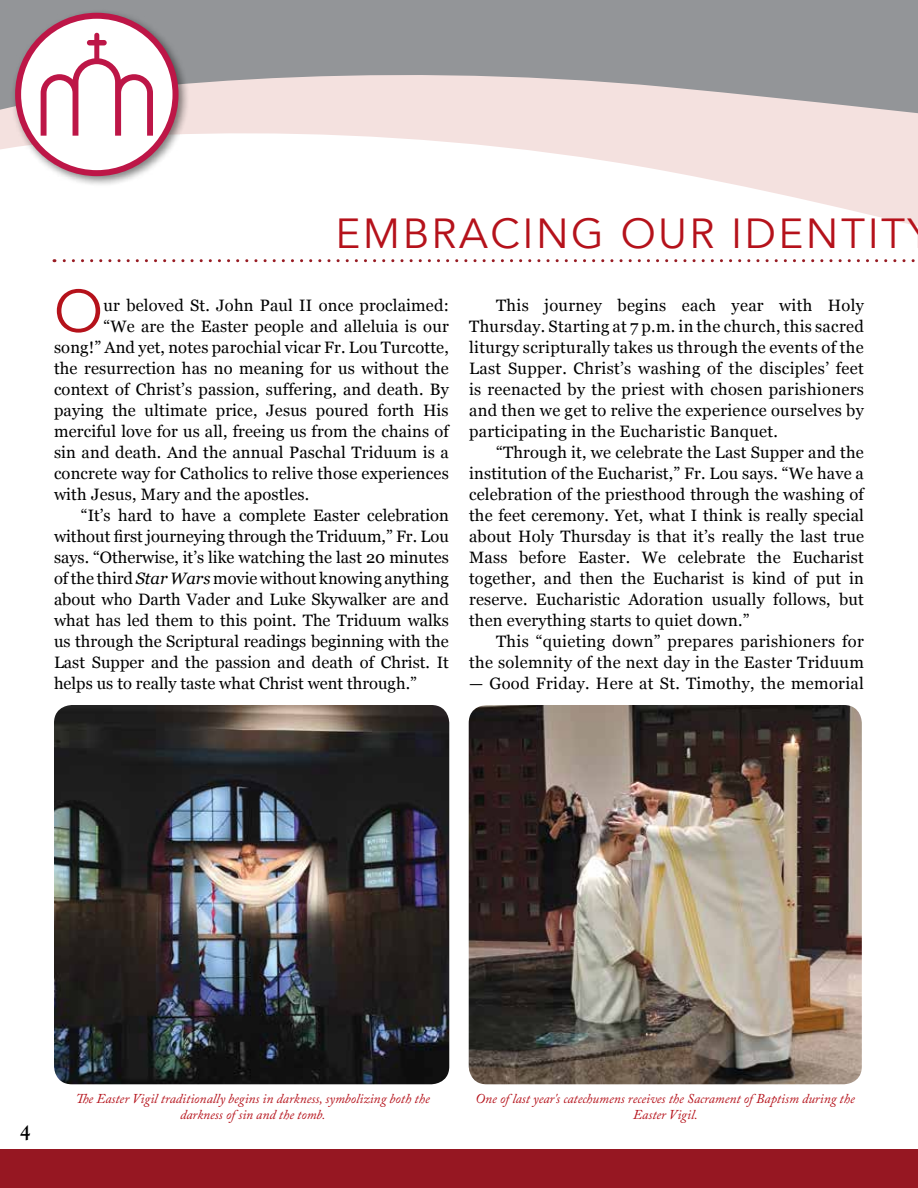
<style>
.page{position:relative;width:918px;height:1188px;background:#fff}
.page>*{position:absolute;margin:0;border:0;box-sizing:border-box;transform-origin:0 0}
.t1{font:58.8px "Avenir";color:#b5121b}
.t2{font:42px "Avenir";letter-spacing:.06em;color:#b5121b}
.t3{font:700 21px "Goudy Old Style T";color:#000}
.t4{font:16.5px/21px "Georgia";letter-spacing:.01em;color:#000;text-align:justify}
.t5{font:italic 13.5px/16.5px "Adobe Caslon Pro";color:#b5121b;text-align:center}
.s1{font-style:italic}
</style>
<div class="page">
<svg style="left:52px;top:153px;width:866px;height:110px"></svg>
<svg style="left:0;top:0;width:918px;height:153px;background:#bdb7b8"></svg>
<div style="left:10px;top:8px;width:180px;height:180px;background:#000;opacity:.5"></div>
<svg style="left:18px;top:16px;width:158px;height:157px"></svg>
<div style="left:15px;top:13px;width:164px;height:163px;border:6px solid #bd1647;border-radius:50%"></div>
<svg style="left:41px;top:33px;width:112px;height:103px"></svg>
<div style="left:0;top:1149px;width:918px;height:39px;background:#961722"></div>
<svg style="left:54px;top:259px;width:864px;height:3px"></svg>
<img style="left:469px;top:705px;width:393px;height:379px">
<img style="left:54px;top:705px;width:395px;height:379px">
<h2 class="t2" style="left:335px;top:209px;width:572px">EMBRACING OUR IDENTIT</h2>
<h1 class="t1" style="left:54px;top:276px;width:50px">O</h1>
<p class="t4" style="left:104px;top:294px;width:347px">ur beloved St. John Paul II once proclaimed:</p>
<p class="t4" style="left:104px;top:315px;width:347px">“We are the Easter people and alleluia is our</p>
<p class="t4" style="left:54px;top:336px;width:396px">song!” And yet, notes parochial vicar Fr. Lou Turcotte,</p>
<p class="t4" style="left:54px;top:357px;width:396px">the resurrection has no meaning for us without the</p>
<p class="t4" style="left:54px;top:378px;width:396px">context of Christ’s passion, suffering, and death. By</p>
<p class="t4" style="left:54px;top:399px;width:396px">paying the ultimate price, Jesus poured forth His</p>
<p class="t4" style="left:54px;top:420px;width:396px">merciful love for us all, freeing us from the chains of</p>
<p class="t4" style="left:54px;top:441px;width:396px">sin and death. And the annual Paschal Triduum is a</p>
<p class="t4" style="left:54px;top:462px;width:396px">concrete way for Catholics to relive those experiences</p>
<p class="t4" style="left:54px;top:483px;width:257px">with Jesus, Mary and the apostles.</p>
<p class="t4" style="left:81px;top:504px;width:369px">“It’s hard to have a complete Easter celebration</p>
<p class="t4" style="left:54px;top:525px;width:396px">without first journeying through the Triduum,” Fr. Lou</p>
<p class="t4" style="left:54px;top:546px;width:396px">says. “Otherwise, it’s like watching the last 20 minutes</p>
<p class="t4" style="left:54px;top:567px;width:396px">of the third <span class="s1">Star Wars</span> movie without knowing anything</p>
<p class="t4" style="left:54px;top:588px;width:396px">about who Darth Vader and Luke Skywalker are and</p>
<p class="t4" style="left:54px;top:609px;width:396px">what has led them to this point. The Triduum walks</p>
<p class="t4" style="left:54px;top:630px;width:396px">us through the Scriptural readings beginning with the</p>
<p class="t4" style="left:54px;top:651px;width:396px">Last Supper and the passion and death of Christ. It</p>
<p class="t4" style="left:54px;top:672px;width:364px">helps us to really taste what Christ went through.”</p>
<p class="t4" style="left:469px;top:294px;width:396px;text-indent:27px">This journey begins each year with Holy Thursday. Starting at 7 p.m. in the church, this sacred liturgy scripturally takes us through the events of the Last Supper. Christ’s washing of the disciples’ feet is reenacted by the priest with chosen parishioners and then we get to relive the experience ourselves by participating in the Eucharistic Banquet.</p>
<p class="t4" style="left:469px;top:441px;width:396px;text-indent:27px">“Through it, we celebrate the Last Supper and the institution of the Eucharist,” Fr. Lou says. “We have a celebration of the priesthood through the washing of the feet ceremony. Yet, what I think is really special about Holy Thursday is that it’s really the last true Mass before Easter. We celebrate the Eucharist together, and then the Eucharist is kind of put in reserve. Eucharistic Adoration usually follows, but then everything starts to quiet down.”</p>
<p class="t4" style="left:469px;top:630px;width:396px;text-align:right">This “quieting down” prepares parishioners for the solemnity of the next day in the Easter Triduum</p>
<p class="t4" style="left:469px;top:672px;width:396px">— Good Friday. Here at St. Timothy, the memorial</p>
<p class="t3" style="left:20px;top:1121px;width:12px">4</p>
<p class="t5" style="left:76px;top:1090px;width:356px">The Easter Vigil traditionally begins in darkness, symbolizing both the darkness of sin and the tomb.</p>
<p class="t5" style="left:476px;top:1090px;width:381px">One of last year's catechumens receives the Sacrament of Baptism during the<br>Easter Vigil.</p>
</div>
